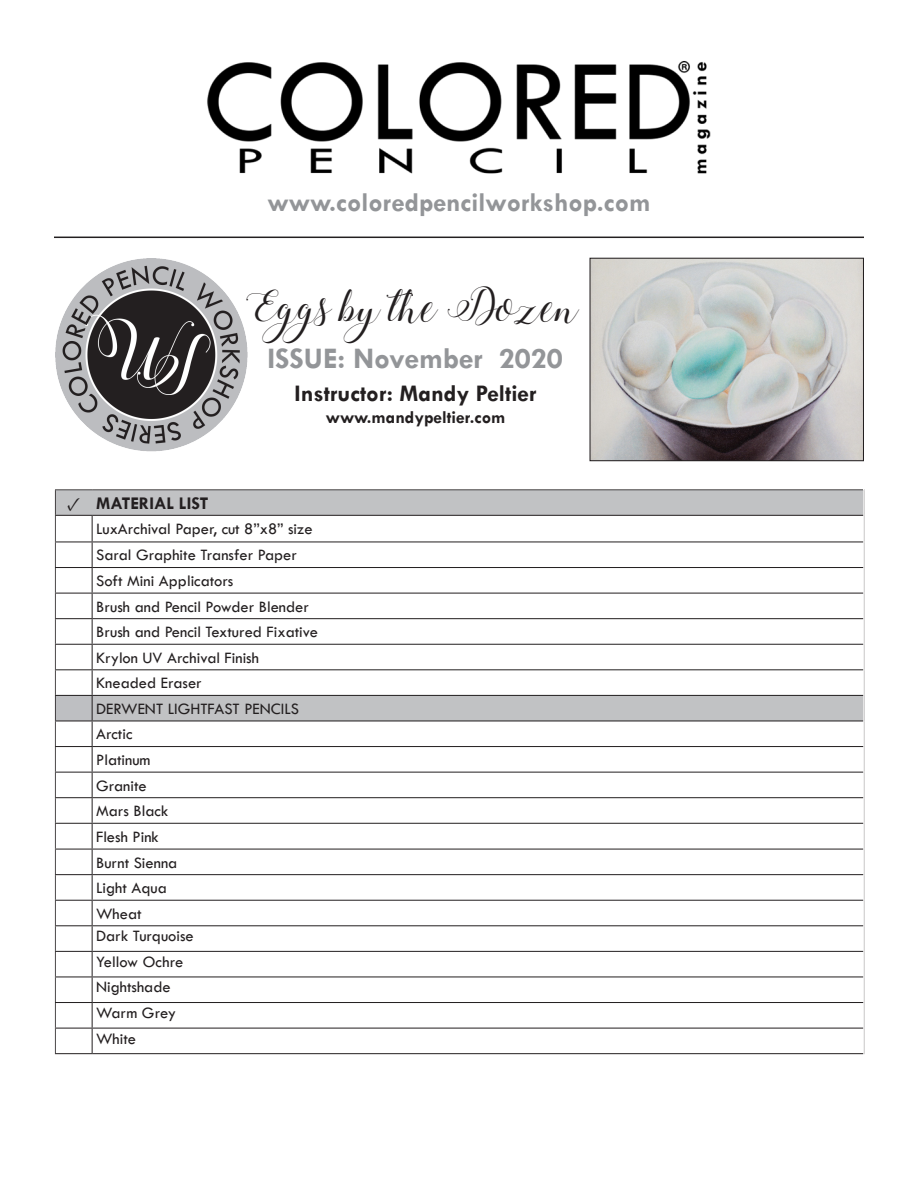
<style>
.page{position:relative;width:918px;height:1188px;background:#fff}
.page>*{position:absolute;margin:0;border:0;box-sizing:border-box;transform-origin:0 0}
.t1{font:42px "Stylish Calligraphy Demo";color:#231f20}
.t2{font:700 30.15px "Tw Cen";color:#939598}
.t3{font:700 27px "Tw Cen";color:#939598}
.t4{font:700 24px "Tw Cen";color:#231f20}
.t5{font:700 19.5px "Minion Pro";color:#231f20}
.t6{font:700 18px "Tw Cen";color:#231f20}
.BODY{font:500 16.5px "Tw Cen";color:#231f20}
</style>
<div class="page">
<img style="left:207px;top:61px;width:504px;height:113px">
<img style="left:55px;top:258px;width:193px;height:194px">
<hr style="left:54px;top:237px;width:810px;height:1px;background:#231f20">
<img style="left:592px;top:260px;width:270px;height:199px">
<div style="left:590px;top:258px;width:274px;height:203px;border:1px solid #231f20"></div>
<hr style="left:55px;top:1053px;width:37px;height:1px;background:#231f20">
<hr style="left:92px;top:1053px;width:773px;height:1px;background:#231f20">
<svg style="left:56px;top:491px;width:806px;height:562px"></svg>
<hr style="left:55px;top:515px;width:37px;height:1px;background:#231f20">
<hr style="left:92px;top:515px;width:773px;height:1px;background:#231f20">
<p class="t3" style="left:267px;top:186px;width:385px">www.coloredpencilworkshop.com</p>
<p class="t1" style="left:247px;top:282px;width:334px">Eggs by the Dozen</p>
<p class="t2" style="left:267px;top:341px;width:297px">ISSUE: November 2020</p>
<p class="t4" style="left:295px;top:379px;width:244px">Instructor: Mandy Peltier</p>
<p class="t6" style="left:326px;top:407px;width:181px">www.mandypeltier.com</p>
<p class="t5" style="left:67px;top:490px;width:15px">✓</p>
<p class="t6" style="left:96px;top:492px;width:114px">MATERIAL LIST</p>
<p class="BODY" style="left:96px;top:519px;width:218px">LuxArchival Paper, cut 8”x8” size</p>
<p class="BODY" style="left:96px;top:545px;width:202px">Saral Graphite Transfer Paper</p>
<p class="BODY" style="left:96px;top:571px;width:139px">Soft Mini Applicators</p>
<p class="BODY" style="left:96px;top:596px;width:214px">Brush and Pencil Powder Blender</p>
<p class="BODY" style="left:96px;top:622px;width:223px">Brush and Pencil Textured Fixative</p>
<p class="BODY" style="left:96px;top:648px;width:164px">Krylon UV Archival Finish</p>
<p class="BODY" style="left:96px;top:673px;width:107px">Kneaded Eraser</p>
<p class="BODY" style="left:96px;top:699px;width:204px">DERWENT LIGHTFAST PENCILS</p>
<p class="BODY" style="left:96px;top:724px;width:38px">Arctic</p>
<p class="BODY" style="left:96px;top:750px;width:56px">Platinum</p>
<p class="BODY" style="left:96px;top:775px;width:52px">Granite</p>
<p class="BODY" style="left:96px;top:801px;width:74px">Mars Black</p>
<p class="BODY" style="left:96px;top:827px;width:64px">Flesh Pink</p>
<p class="BODY" style="left:96px;top:852px;width:83px">Burnt Sienna</p>
<p class="BODY" style="left:96px;top:878px;width:72px">Light Aqua</p>
<p class="BODY" style="left:96px;top:904px;width:47px">Wheat</p>
<p class="BODY" style="left:96px;top:926px;width:99px">Dark Turquoise</p>
<p class="BODY" style="left:96px;top:952px;width:89px">Yellow Ochre</p>
<p class="BODY" style="left:96px;top:977px;width:76px">Nightshade</p>
<p class="BODY" style="left:96px;top:1003px;width:81px">Warm Grey</p>
<p class="BODY" style="left:96px;top:1028px;width:42px">White</p>
</div>
